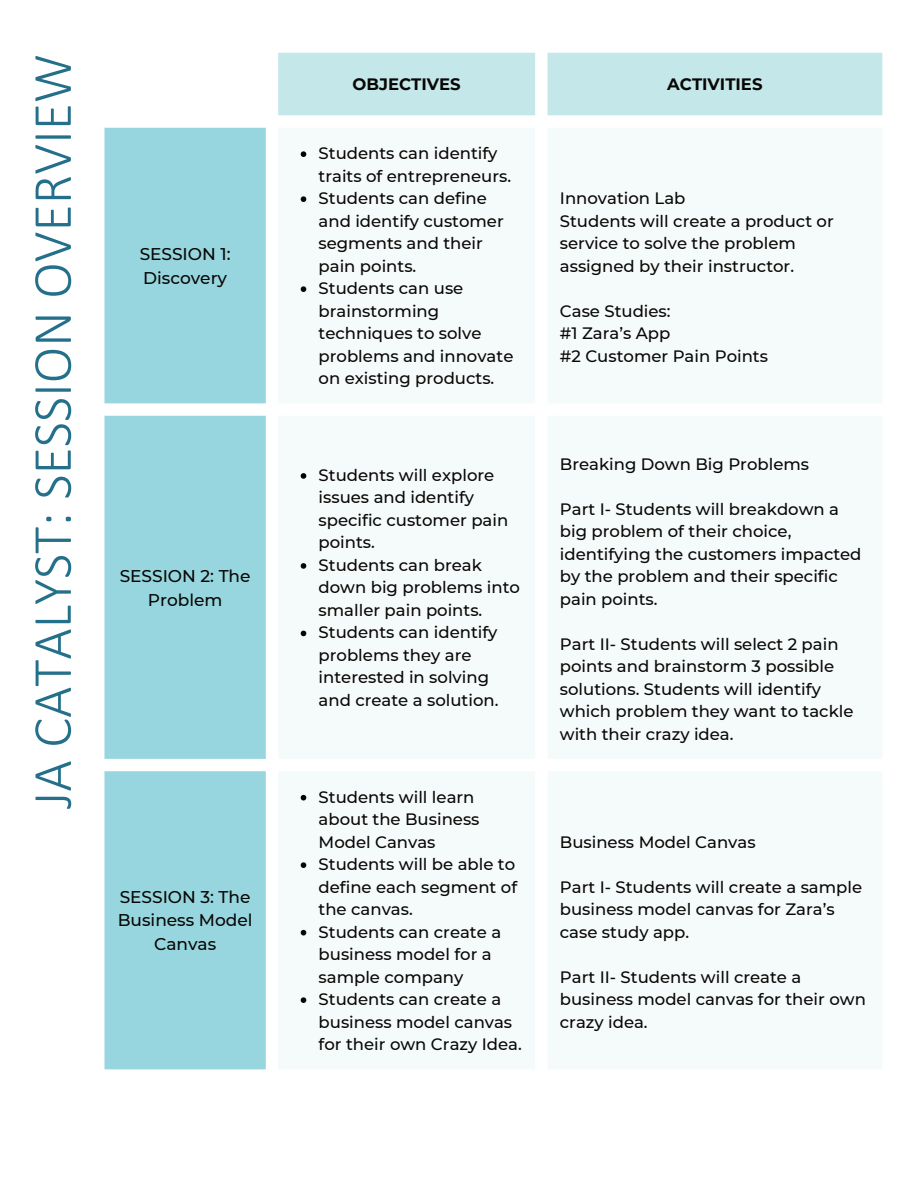
<style>
.page{position:relative;width:918px;height:1188px;background:#fff}
.page>*{position:absolute;margin:0;border:0;box-sizing:border-box;transform-origin:0 0}
.t1{font:300 55.65px "Calibri";color:#24708b}
.t2{font:500 16.95px/23.7px "Montserrat";color:#080704;text-align:center}
.t3{font:500 16.5px/22.5px "Montserrat";color:#080704}
.t4{font:700 16.5px "Montserrat";color:#080704}
</style>
<div class="page">
<div style="left:278px;top:53px;width:604px;height:62px;background:#c4e7ea"></div>
<div style="left:104px;top:128px;width:162px;height:941px;background:#97d6de"></div>
<svg style="left:301px;top:151px;width:5px;height:6px"></svg>
<svg style="left:301px;top:196px;width:5px;height:6px"></svg>
<svg style="left:301px;top:286px;width:5px;height:6px"></svg>
<svg style="left:301px;top:473px;width:5px;height:6px"></svg>
<svg style="left:301px;top:563px;width:5px;height:6px"></svg>
<svg style="left:301px;top:631px;width:5px;height:5px"></svg>
<svg style="left:301px;top:795px;width:5px;height:5px"></svg>
<svg style="left:301px;top:862px;width:5px;height:6px"></svg>
<svg style="left:301px;top:930px;width:5px;height:5px"></svg>
<svg style="left:301px;top:997px;width:5px;height:6px"></svg>
<h1 class="t1" style="left:18px;top:809px;width:757px;rotate:-90deg">JA CATALYST: SESSION OVERVIEW</h1>
<p class="t2" style="left:140px;top:242px;width:92px;text-align:left">SESSION 1:<br>Discovery</p>
<p class="t2" style="left:120px;top:564px;width:132px">SESSION 2: The<br>Problem</p>
<p class="t2" style="left:118px;top:884px;width:136px">SESSION 3: The<br>Business Model<br>Canvas</p>
<p class="t4" style="left:353px;top:72px;width:110px">OBJECTIVES</p>
<p class="t4" style="left:667px;top:72px;width:97px">ACTIVITIES</p>
<p class="t3" style="left:319px;top:141px;width:196px">Students can identify traits of entrepreneurs.<br>Students can define and identify customer segments and their pain points.<br>Students can use brainstorming techniques to solve problems and innovate on existing products.</p>
<p class="t3" style="left:319px;top:463px;width:203px">Students will explore issues and identify specific customer pain points.<br>Students can break down big problems into smaller pain points.<br>Students can identify problems they are interested in solving and create a solution.</p>
<p class="t3" style="left:319px;top:785px;width:205px">Students will learn about the Business<br>Model Canvas<br>Students will be able to define each segment of the canvas.<br>Students can create a business model for a sample company<br>Students can create a business model canvas for their own Crazy Idea.</p>
<p class="t3" style="left:560px;top:186px;width:275px">Innovation Lab<br>Students will create a product or service to solve the problem assigned by their instructor.</p>
<p class="t3" style="left:560px;top:299px;width:210px">Case Studies:<br>#1 Zara’s App<br>#2 Customer Pain Points</p>
<p class="t3" style="left:560px;top:452px;width:251px">Breaking Down Big Problems</p>
<p class="t3" style="left:560px;top:497px;width:303px">Part I- Students will breakdown a big problem of their choice, identifying the customers impacted by the problem and their specific pain points.</p>
<p class="t3" style="left:560px;top:632px;width:295px">Part II- Students will select 2 pain points and brainstorm 3 possible solutions. Students will identify which problem they want to tackle with their crazy idea.</p>
<p class="t3" style="left:560px;top:830px;width:197px">Business Model Canvas</p>
<p class="t3" style="left:560px;top:875px;width:304px">Part I- Students will create a sample business model canvas for Zara’s case study app.</p>
<p class="t3" style="left:560px;top:965px;width:308px">Part II- Students will create a business model canvas for their own crazy idea.</p>
</div>
